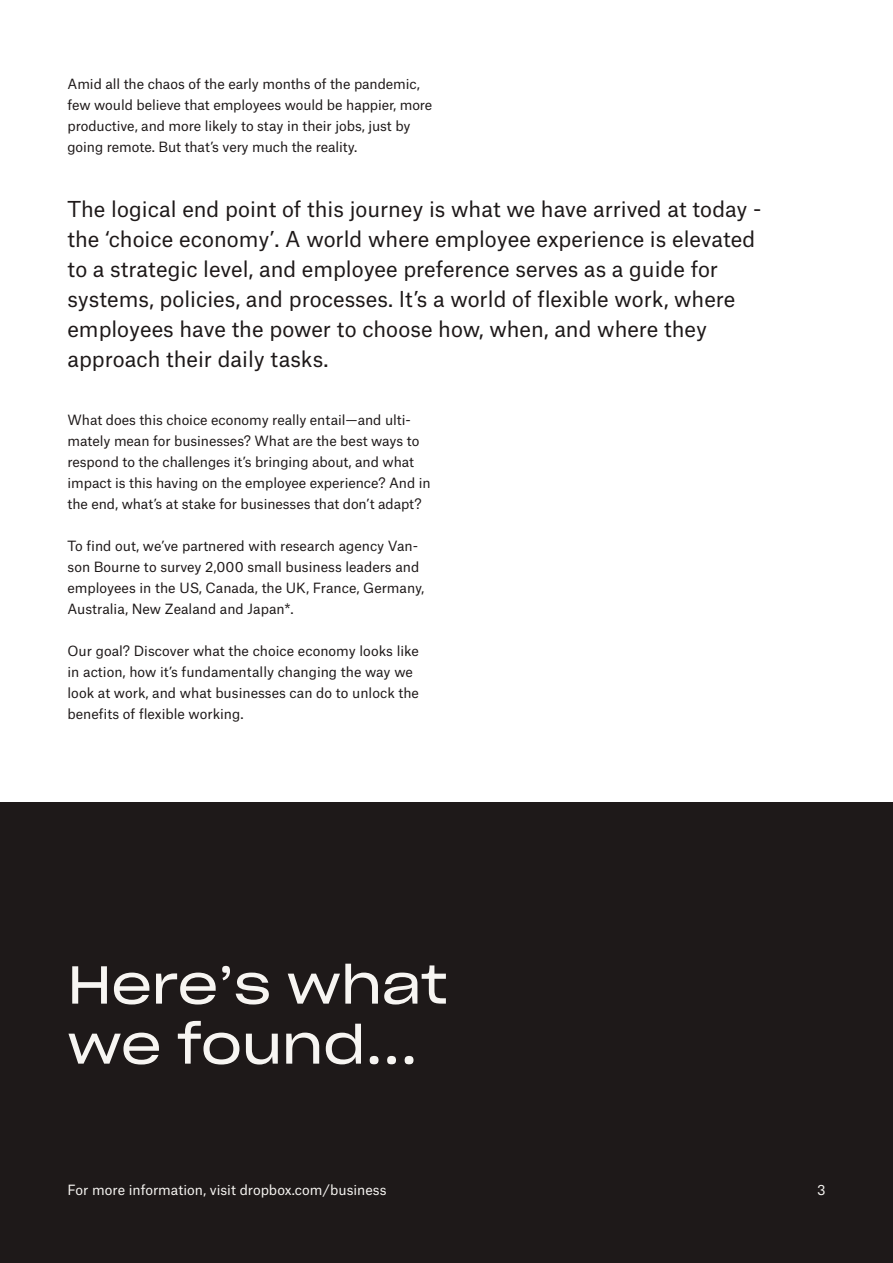
<style>
.page{position:relative;width:893px;height:1263px;background:#fff}
.page>*{position:absolute;margin:0;border:0;box-sizing:border-box;transform-origin:0 0}
.t1{font:52.5px/60px "Sharp Grotesk Book 23";letter-spacing:-.005em;color:#f7f5f2}
.t2{font:21px/30px "Atlas Grotesk";color:#1e1919}
.t3{font:13.5px/21px "Atlas Grotesk";letter-spacing:-.005em;color:#1e1919}
.t4{font:13.5px "Atlas Grotesk";color:#f7f5f2}
</style>
<div class="page">
<div style="left:0;top:803px;width:893px;height:460px;background:#1e1919"></div>
<p class="t3" style="left:67px;top:71px;width:366px">Amid all the chaos of the early months of the pandemic, few would believe that employees would be happier, more productive, and more likely to stay in their jobs, just by going remote. But that’s very much the reality.</p>
<h3 class="t2" style="left:68px;top:191px;width:696px">The logical end point of this journey is what we have arrived at today - the ‘choice economy’. A world where employee experience is elevated to a strategic level, and employee preference serves as a guide for systems, policies, and processes. It’s a world of fexible work, where employees have the power to choose how, when, and where they approach their daily tasks.</h3>
<p class="t3" style="left:68px;top:407px;width:365px">What does this choice economy really entail—and ulti&shy;mately mean for businesses? What are the best ways to respond to the challenges it’s bringing about, and what impact is this having on the employee experience? And in the end, what’s at stake for businesses that don’t adapt?</p>
<p class="t3" style="left:68px;top:533px;width:358px">To fnd out, we’ve partnered with research agency Van&shy;son Bourne to survey 2,000 small business leaders and employees in the US, Canada, the UK, France, Germany, Australia, New Zealand and Japan*.</p>
<p class="t3" style="left:68px;top:638px;width:353px">Our goal? Discover what the choice economy looks like in action, how it’s fundamentally changing the way we look at work, and what businesses can do to unlock the benefts of fexible working.</p>
<p class="t1" style="left:68px;top:952px;width:382px">Here’s what we found...</p>
<p class="t4" style="left:68px;top:1179px;width:320px">For more information, visit dropbox.com/business</p>
<p class="t4" style="left:817px;top:1179px;width:10px">3</p>
</div>
